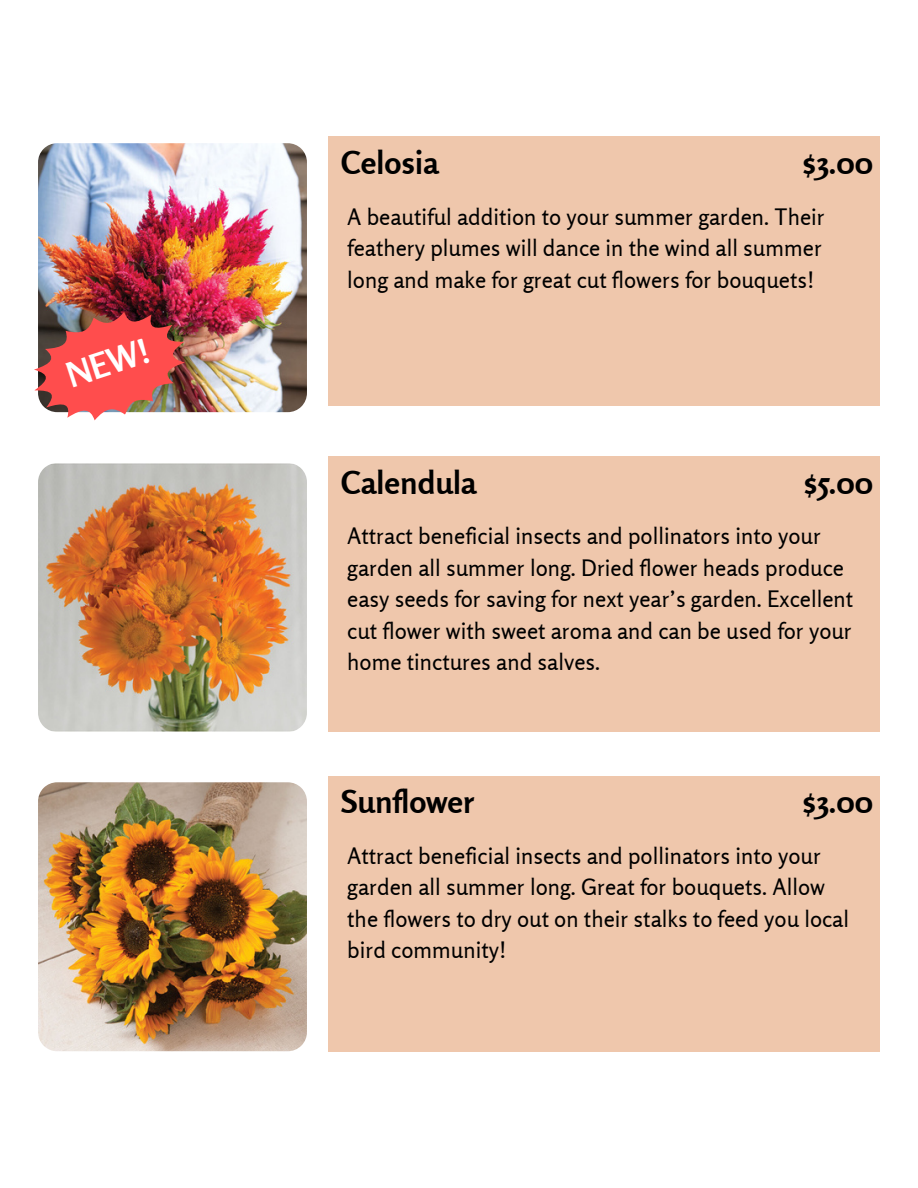
<style>
.page{position:relative;width:918px;height:1188px;background:#fff}
.page>*{position:absolute;margin:0;border:0;box-sizing:border-box;transform-origin:0 0}
.t1{font:700 34.35px "Rosario";color:#fff}
.t2{font:700 31.8px "Rosario";color:#000}
.t3{font:22.65px/31.5px "Rosario";color:#000}
</style>
<div class="page">
<div style="left:328px;top:137px;width:552px;height:269px;background:#efc7ac"></div>
<img style="left:38px;top:143px;width:269px;height:269px">
<div style="left:328px;top:457px;width:552px;height:275px;background:#efc7ac"></div>
<img style="left:38px;top:463px;width:269px;height:269px">
<div style="left:328px;top:776px;width:552px;height:275px;background:#efc7ac"></div>
<img style="left:38px;top:782px;width:269px;height:269px">
<img style="left:34px;top:293px;width:166px;height:128px">
<h2 class="t1" style="left:61px;top:356px;width:87px;rotate:-18deg">NEW!</h2>
<p class="t2" style="left:341px;top:143px;width:99px">Celosia</p>
<p class="t2" style="left:802px;top:143px;width:72px">$3.00</p>
<h2 class="t3" style="left:347px;top:200px;width:479px">A beautiful addition to your summer garden. Their feathery plumes will dance in the wind all summer long and make for great cut flowers for bouquets!</h2>
<h2 class="t2" style="left:341px;top:463px;width:137px">Calendula</h2>
<p class="t2" style="left:804px;top:463px;width:71px">$5.00</p>
<h2 class="t3" style="left:347px;top:520px;width:507px">Attract beneficial insects and pollinators into your garden all summer long. Dried flower heads produce easy seeds for saving for next year’s garden. Excellent cut flower with sweet aroma and can be used for your home tinctures and salves.</h2>
<h2 class="t2" style="left:341px;top:782px;width:135px">Sunflower</h2>
<p class="t2" style="left:802px;top:782px;width:72px">$3.00</p>
<h2 class="t3" style="left:347px;top:840px;width:503px">Attract beneficial insects and pollinators into your garden all summer long. Great for bouquets. Allow the flowers to dry out on their stalks to feed you local bird community!</h2>
</div>
